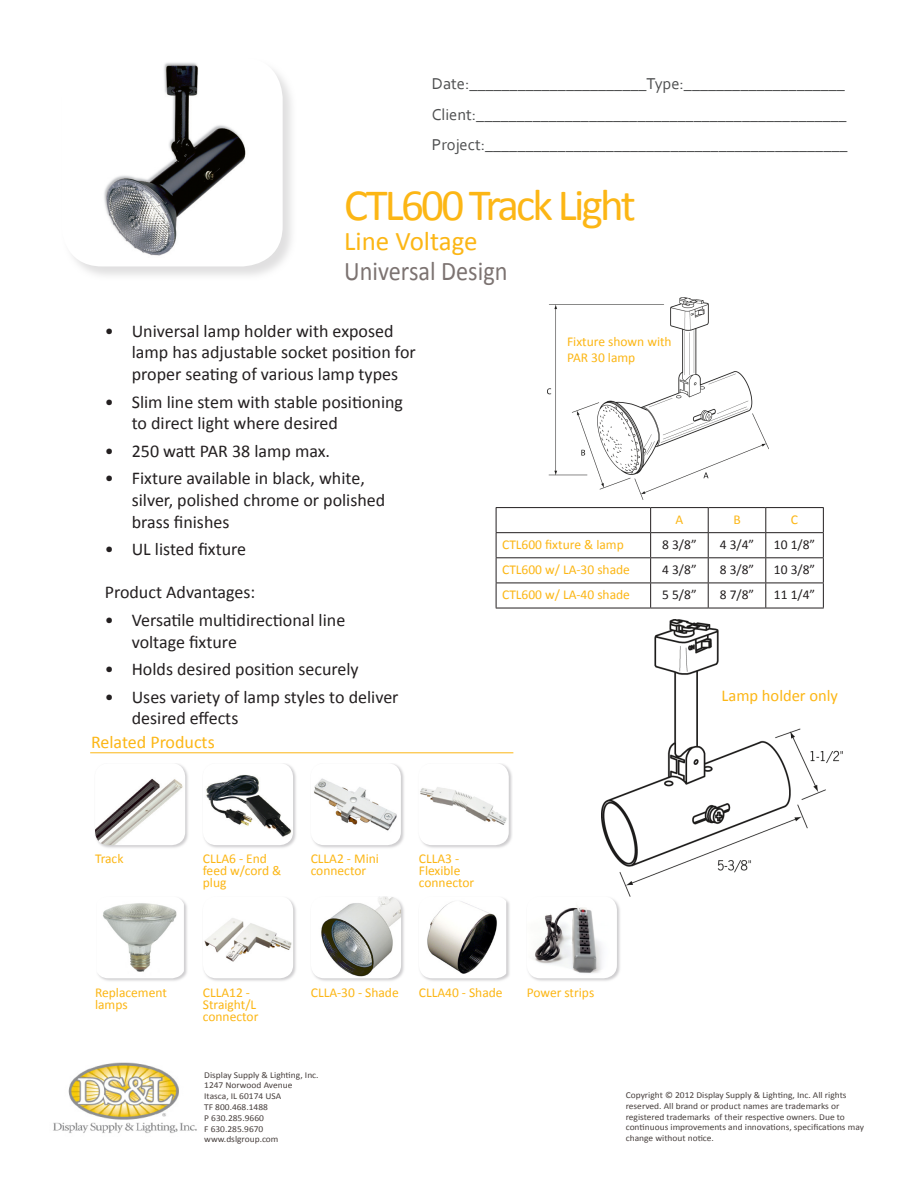
<style>
.page{position:relative;width:918px;height:1188px;background:#fff}
.page>*{position:absolute;margin:0;border:0;box-sizing:border-box;transform-origin:0 0}
.t1{font:45px "Calibri";letter-spacing:-.06em;color:#fcb615}
.t2{font:27px "Calibri";color:#7c7371;scale:.9 1}
.t3{font:27px "Calibri";color:#fcb615}
.t4{font:18px/21.6px "Calibri";color:#231f20}
.t5{font:18px "Calibri";color:#fcb615}
.t6{font:16.5px "Corbel";color:#4e4f50}
.t7{font:16.5px "Calibri";color:#fcb615}
.t8{font:13.5px/12px "Calibri";color:#fcb615}
.t9{font:13.5px "Calibri";color:#231f20}
.t10{font:9px/10.8px "Calibri";color:#48403e;scale:1.05 1}
</style>
<div class="page">
<img style="left:602px;top:619px;width:240px;height:277px">
<img style="left:53px;top:1062px;width:144px;height:71px">
<svg style="left:101px;top:769px;width:87px;height:79px"></svg>
<img style="left:95px;top:763px;width:90px;height:82px">
<svg style="left:101px;top:901px;width:86px;height:80px"></svg>
<img style="left:97px;top:898px;width:87px;height:80px">
<svg style="left:209px;top:769px;width:87px;height:79px"></svg>
<img style="left:204px;top:763px;width:89px;height:82px">
<svg style="left:317px;top:769px;width:87px;height:79px"></svg>
<img style="left:312px;top:763px;width:89px;height:82px">
<svg style="left:425px;top:769px;width:87px;height:79px"></svg>
<img style="left:420px;top:763px;width:89px;height:82px">
<hr style="left:90px;top:753px;width:423px;height:1px;background:#fcb615">
<div style="left:61px;top:58px;width:236px;height:223px;background:#cac9ca;opacity:.57"></div>
<img style="left:62px;top:58px;width:221px;height:208px">
<svg style="left:209px;top:903px;width:87px;height:78px"></svg>
<img style="left:204px;top:898px;width:89px;height:80px">
<svg style="left:317px;top:903px;width:87px;height:78px"></svg>
<img style="left:312px;top:896px;width:89px;height:82px">
<img style="left:548px;top:298px;width:220px;height:201px">
<hr style="left:496px;top:557px;width:155px;height:1px;background:#231f20">
<hr style="left:651px;top:557px;width:57px;height:1px;background:#231f20">
<hr style="left:708px;top:557px;width:58px;height:1px;background:#231f20">
<hr style="left:766px;top:557px;width:58px;height:1px;background:#231f20">
<hr style="left:496px;top:583px;width:155px;height:1px;background:#231f20">
<hr style="left:651px;top:583px;width:57px;height:1px;background:#231f20">
<hr style="left:708px;top:583px;width:58px;height:1px;background:#231f20">
<hr style="left:766px;top:583px;width:58px;height:1px;background:#231f20">
<hr style="left:496px;top:608px;width:155px;height:1px;background:#231f20">
<hr style="left:651px;top:608px;width:57px;height:1px;background:#231f20">
<hr style="left:708px;top:608px;width:58px;height:1px;background:#231f20">
<hr style="left:766px;top:608px;width:58px;height:1px;background:#231f20">
<hr style="left:496px;top:507px;width:155px;height:1px;background:#231f20">
<svg style="left:496px;top:508px;width:1px;height:100px"></svg>
<hr style="left:651px;top:507px;width:57px;height:1px;background:#231f20">
<svg style="left:650px;top:508px;width:1px;height:100px"></svg>
<hr style="left:708px;top:507px;width:58px;height:1px;background:#231f20">
<svg style="left:708px;top:508px;width:1px;height:100px"></svg>
<hr style="left:766px;top:507px;width:58px;height:1px;background:#231f20">
<svg style="left:765px;top:508px;width:1px;height:100px"></svg>
<svg style="left:823px;top:508px;width:1px;height:100px"></svg>
<hr style="left:496px;top:532px;width:155px;height:1px;background:#231f20">
<hr style="left:651px;top:532px;width:57px;height:1px;background:#231f20">
<hr style="left:708px;top:532px;width:58px;height:1px;background:#231f20">
<hr style="left:766px;top:532px;width:58px;height:1px;background:#231f20">
<svg style="left:425px;top:900px;width:85px;height:81px"></svg>
<img style="left:420px;top:898px;width:86px;height:80px">
<svg style="left:533px;top:903px;width:87px;height:78px"></svg>
<img style="left:528px;top:898px;width:89px;height:80px">
<p class="t6" style="left:432px;top:73px;width:415px">Date:______________________Type:____________________</p>
<p class="t6" style="left:432px;top:104px;width:416px">Client:______________________________________________</p>
<p class="t6" style="left:432px;top:134px;width:417px">Project:_____________________________________________</p>
<p class="t1" style="left:344px;top:176px;width:293px">CTL600 Track Light</p>
<p class="t3" style="left:344px;top:224px;width:135px">Line Voltage</p>
<p class="t2" style="left:344px;top:254px;width:183px">Universal Design</p>
<p class="t4" style="left:132px;top:320px;width:286px;text-indent:-27px">• Universal lamp holder with exposed lamp has adjustable socket position for proper seating of various lamp types</p>
<p class="t4" style="left:132px;top:391px;width:273px;text-indent:-27px">• Slim line stem with stable positioning to direct light where desired</p>
<p class="t4" style="left:105px;top:440px;width:227px">• 250 watt PAR 38 lamp max.</p>
<p class="t4" style="left:132px;top:468px;width:255px;text-indent:-27px">• Fixture available in black, white, silver, polished chrome or polished brass finishes</p>
<p class="t4" style="left:105px;top:538px;width:143px">• UL listed fixture</p>
<p class="t4" style="left:105px;top:582px;width:152px">Product Advantages:</p>
<p class="t4" style="left:132px;top:609px;width:215px;text-indent:-27px">• Versatile multidirectional line voltage fixture</p>
<p class="t4" style="left:105px;top:658px;width:256px">• Holds desired position securely</p>
<p class="t4" style="left:132px;top:686px;width:268px;text-indent:-27px">• Uses variety of lamp styles to deliver desired effects</p>
<p class="t8" style="left:567px;top:336px;width:106px">Fixture shown with</p>
<p class="t8" style="left:567px;top:352px;width:70px">PAR 30 lamp</p>
<p class="t8" style="left:676px;top:513px;width:9px">A</p>
<p class="t8" style="left:733px;top:513px;width:9px">B</p>
<p class="t8" style="left:791px;top:513px;width:9px">C</p>
<p class="t8" style="left:502px;top:538px;width:123px">CTL600 fixture &amp; lamp</p>
<p class="t9" style="left:662px;top:536px;width:36px">8 3/8”</p>
<p class="t9" style="left:720px;top:536px;width:36px">4 3/4”</p>
<p class="t9" style="left:774px;top:536px;width:43px">10 1/8”</p>
<p class="t8" style="left:502px;top:563px;width:129px">CTL600 w/ LA-30 shade</p>
<p class="t9" style="left:662px;top:561px;width:36px">4 3/8”</p>
<p class="t9" style="left:720px;top:561px;width:36px">8 3/8”</p>
<p class="t9" style="left:774px;top:561px;width:43px">10 3/8”</p>
<p class="t8" style="left:502px;top:589px;width:129px">CTL600 w/ LA-40 shade</p>
<p class="t9" style="left:662px;top:586px;width:36px">5 5/8”</p>
<p class="t9" style="left:720px;top:586px;width:36px">8 7/8”</p>
<p class="t9" style="left:774px;top:586px;width:43px">11 1/4”</p>
<p class="t7" style="left:722px;top:685px;width:118px">Lamp holder only</p>
<p class="t5" style="left:91px;top:731px;width:125px">Related Products</p>
<p class="t8" style="left:95px;top:853px;width:30px">Track</p>
<p class="t8" style="left:203px;top:853px;width:66px">CLLA6 - End</p>
<p class="t8" style="left:203px;top:865px;width:80px">feed w/cord &amp; plug</p>
<p class="t8" style="left:311px;top:853px;width:70px">CLLA2 - Mini</p>
<p class="t8" style="left:311px;top:865px;width:57px">connector</p>
<p class="t8" style="left:419px;top:853px;width:42px">CLLA3 -</p>
<p class="t8" style="left:419px;top:865px;width:43px">Flexible</p>
<p class="t8" style="left:419px;top:877px;width:57px">connector</p>
<p class="t8" style="left:95px;top:987px;width:73px">Replacement lamps</p>
<p class="t8" style="left:203px;top:987px;width:55px">CLLA12 -<br>Straight/L</p>
<p class="t8" style="left:203px;top:1011px;width:57px">connector</p>
<p class="t8" style="left:311px;top:987px;width:89px">CLLA-30 - Shade</p>
<p class="t10" style="left:204px;top:1069px;width:110px">Display Supply &amp; Lighting, Inc.</p>
<p class="t10" style="left:204px;top:1080px;width:86px">1247 Norwood Avenue</p>
<p class="t10" style="left:204px;top:1091px;width:75px">Itasca, IL 60174 USA</p>
<p class="t10" style="left:204px;top:1102px;width:62px">TF 800.468.1488</p>
<p class="t10" style="left:204px;top:1112px;width:58px">P 630.285.9660</p>
<p class="t10" style="left:204px;top:1123px;width:58px">F 630.285.9670</p>
<p class="t10" style="left:204px;top:1134px;width:72px">www.dslgroup.com</p>
<p class="t8" style="left:419px;top:987px;width:85px">CLLA40 - Shade</p>
<p class="t8" style="left:527px;top:987px;width:69px">Power strips</p>
<p class="t10" style="left:626px;top:1090px;width:228px">Copyright © 2012 Display Supply &amp; Lighting, Inc. All rights reserved. All brand or product names are trademarks or registered trademarks of their respective owners. Due to continuous improvements and innovations, specifications may change without notice.</p>
</div>
